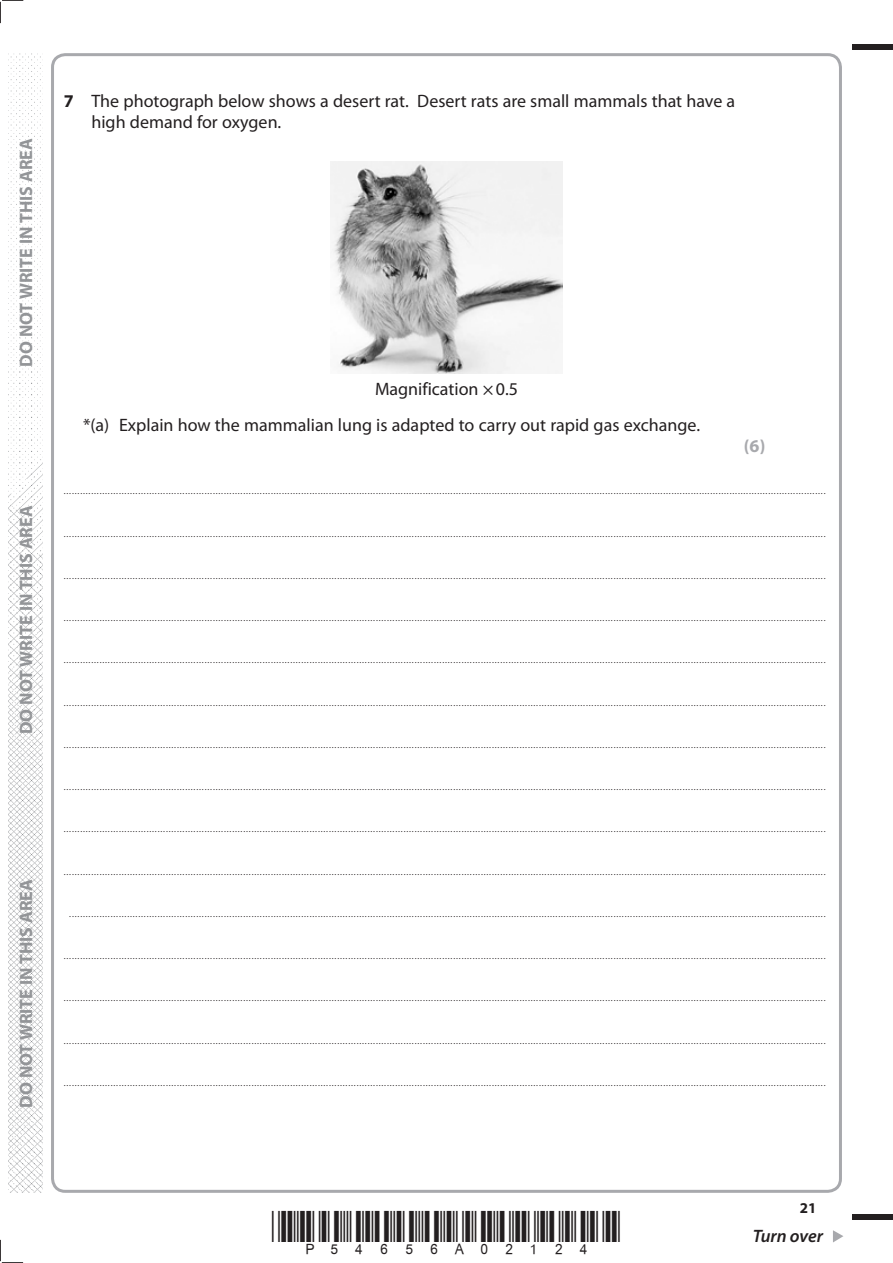
<style>
.page{position:relative;width:893px;height:1263px;background:#fff}
.page>*{position:absolute;margin:0;border:0;box-sizing:border-box;transform-origin:0 0}
.t1{font:18px/21px "Myriad Pro";color:#231f20}
.t2{font:700 18px "Myriad Pro";color:#939598}
.t3{font:italic 600 18px "Myriad Pro";letter-spacing:-.005em;color:#231f20}
.t4{font:700 18px "Myriad Pro";color:#a8a9ad}
.t5{font:700 15px "Myriad Pro";color:#231f20}
.t6{font:9px "Myriad Pro";color:#231f20}
.s1{font-weight:700}
</style>
<div class="page">
<div style="left:853px;top:45px;width:40px;height:5px;background:#231f20"></div>
<div style="left:853px;top:1214px;width:40px;height:6px;background:#231f20"></div>
<svg style="left:0;top:0;width:23px;height:23px"></svg>
<svg style="left:0;top:1240px;width:23px;height:23px"></svg>
<img style="left:9px;top:53px;width:34px;height:1140px">
<svg style="left:833px;top:1230px;width:10px;height:12px"></svg>
<img style="left:330px;top:162px;width:233px;height:212px">
<h1 class="t2" style="left:14px;top:367px;width:230px;rotate:-90deg">DO NOT WRITE IN THIS AREA</h1>
<h1 class="t2" style="left:14px;top:734px;width:230px;rotate:-90deg">DO NOT WRITE IN THIS AREA</h1>
<h1 class="t2" style="left:14px;top:1108px;width:230px;rotate:-90deg">DO NOT WRITE IN THIS AREA</h1>
<h1 class="t1" style="left:91px;top:90px;width:645px;text-indent:-28px"><span class="s1">7</span> The photograph below shows a desert rat. Desert rats are small mammals that have a high demand for oxygen.</h1>
<h1 class="t1" style="left:83px;top:371px;width:619px;line-height:36px;text-indent:292px">Magnification ×0.5<br>*(a) Explain how the mammalian lung is adapted to carry out rapid gas exchange.</h1>
<h1 class="t4" style="left:744px;top:434px;width:23px">(6)</h1>
<p class="t6" style="left:64px;top:486px;width:763px">....................................................................................................................................................................................................................................................................................</p>
<p class="t6" style="left:64px;top:528px;width:763px">....................................................................................................................................................................................................................................................................................</p>
<p class="t6" style="left:64px;top:570px;width:763px">....................................................................................................................................................................................................................................................................................</p>
<p class="t6" style="left:64px;top:612px;width:763px">....................................................................................................................................................................................................................................................................................</p>
<p class="t6" style="left:64px;top:655px;width:763px">....................................................................................................................................................................................................................................................................................</p>
<p class="t6" style="left:64px;top:697px;width:763px">....................................................................................................................................................................................................................................................................................</p>
<p class="t6" style="left:64px;top:739px;width:763px">....................................................................................................................................................................................................................................................................................</p>
<p class="t6" style="left:64px;top:781px;width:763px">....................................................................................................................................................................................................................................................................................</p>
<p class="t6" style="left:64px;top:824px;width:763px">....................................................................................................................................................................................................................................................................................</p>
<p class="t6" style="left:64px;top:866px;width:763px">....................................................................................................................................................................................................................................................................................</p>
<p class="t6" style="left:69px;top:908px;width:758px">..................................................................................................................................................................................................................................................................................</p>
<p class="t6" style="left:64px;top:951px;width:763px">....................................................................................................................................................................................................................................................................................</p>
<p class="t6" style="left:64px;top:993px;width:763px">....................................................................................................................................................................................................................................................................................</p>
<p class="t6" style="left:64px;top:1035px;width:763px">....................................................................................................................................................................................................................................................................................</p>
<p class="t6" style="left:64px;top:1077px;width:763px">....................................................................................................................................................................................................................................................................................</p>
<h2 class="t5" style="left:800px;top:1198px;width:18px">21</h2>
<h1 class="t3" style="left:753px;top:1225px;width:72px">Turn over</h1>
</div>
